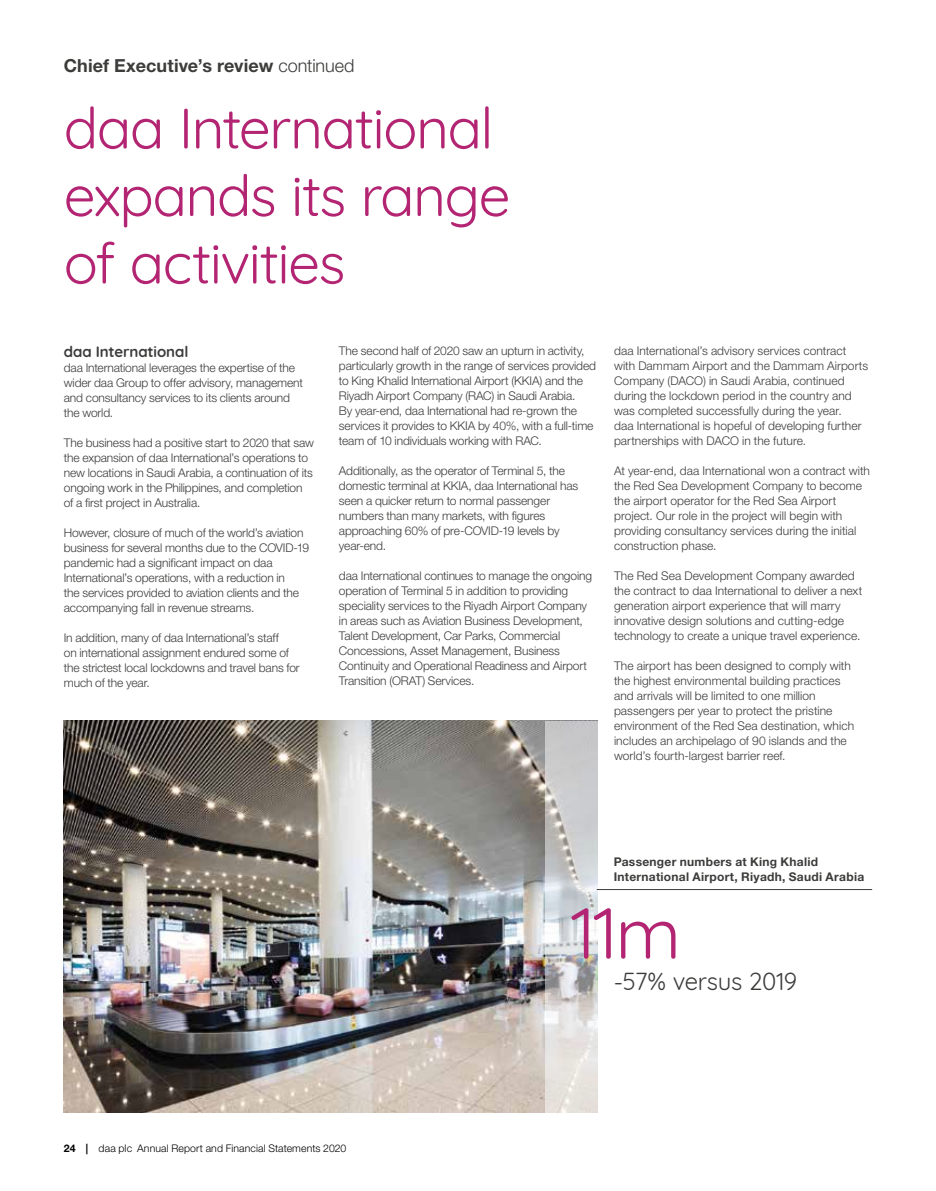
<style>
.page{position:relative;width:936px;height:1191px;background:#fff}
.page>*{position:absolute;margin:0;border:0;box-sizing:border-box;transform-origin:0 0}
.t1{font:72px "Quicksand";color:#b32572}
.t2{font:57px/67.5px "Quicksand";letter-spacing:-.025em;color:#b32572}
.t3{font:24px "Quicksand";letter-spacing:-.015em;color:#3c3c3b}
.t4{font:700 18px "Helvetica Neue LT Std";letter-spacing:.005em;color:#3c3c3b}
.t5{font:700 15px "Quicksand";letter-spacing:-.005em;color:#3c3c3b}
.t6{font:300 12px/15px "Helvetica Neue LT Std";letter-spacing:-.01em;color:#3c3c3b}
.t7{font:700 12px/15px "Helvetica Neue LT Std";letter-spacing:.025em;color:#3c3c3b}
.t8{font:300 10.5px "Helvetica Neue LT Std";letter-spacing:.01em;color:#000}
.s1{font-weight:300}
.s2{font-weight:700}
</style>
<div class="page">
<img style="left:64px;top:721px;width:481px;height:391px">
<svg style="left:545px;top:721px;width:52px;height:391px;background:#d2d2d2"></svg>
<hr style="left:596px;top:889px;width:276px;height:1px;background:#3c3c3b">
<h3 class="t4" style="left:64px;top:55px;width:292px">Chief Executive’s review <span class="s1">continued</span></h3>
<h2 class="t2" style="left:64px;top:89px;width:448px">daa International expands its range of activities</h2>
<p class="t5" style="left:64px;top:339px;width:126px">daa International</p>
<p class="t6" style="left:64px;top:360px;width:241px">daa International leverages the expertise of the wider daa Group to offer advisory, management and consultancy services to its clients around the world.</p>
<p class="t6" style="left:64px;top:435px;width:252px">The business had a positive start to 2020 that saw the expansion of daa International’s operations to new locations in Saudi Arabia, a continuation of its ongoing work in the Philippines, and completion of a first project in Australia.</p>
<p class="t6" style="left:64px;top:525px;width:247px">However, closure of much of the world’s aviation business for several months due to the COVID-19 pandemic had a significant impact on daa International’s operations, with a reduction in<br>the services provided to aviation clients and the accompanying fall in revenue streams.</p>
<p class="t6" style="left:64px;top:630px;width:237px">In addition, many of daa International’s staff<br>on international assignment endured some of the strictest local lockdowns and travel bans for much of the year.</p>
<p class="t6" style="left:339px;top:343px;width:259px">The second half of 2020 saw an upturn in activity, particularly growth in the range of services provided to King Khalid International Airport (KKIA) and the Riyadh Airport Company (RAC) in Saudi Arabia.<br>By year-end, daa International had re-grown the services it provides to KKIA by 40%, with a full-time team of 10 individuals working with RAC.</p>
<p class="t6" style="left:339px;top:463px;width:241px">Additionally, as the operator of Terminal 5, the domestic terminal at KKIA, daa International has seen a quicker return to normal passenger numbers than many markets, with figures approaching 60% of pre-COVID-19 levels by year-end.</p>
<p class="t6" style="left:339px;top:568px;width:255px">daa International continues to manage the ongoing operation of Terminal 5 in addition to providing speciality services to the Riyadh Airport Company in areas such as Aviation Business Development, Talent Development, Car Parks, Commercial Concessions, Asset Management, Business Continuity and Operational Readiness and Airport Transition (ORAT) Services.</p>
<p class="t6" style="left:614px;top:343px;width:255px">daa International’s advisory services contract with Dammam Airport and the Dammam Airports Company (DACO) in Saudi Arabia, continued during the lockdown period in the country and was completed successfully during the year.<br>daa International is hopeful of developing further partnerships with DACO in the future.</p>
<p class="t6" style="left:614px;top:463px;width:257px">At year-end, daa International won a contract with the Red Sea Development Company to become the airport operator for the Red Sea Airport project. Our role in the project will begin with providing consultancy services during the initial construction phase.</p>
<p class="t6" style="left:614px;top:568px;width:250px">The Red Sea Development Company awarded the contract to daa International to deliver a next generation airport experience that will marry innovative design solutions and cutting-edge technology to create a unique travel experience.</p>
<p class="t6" style="left:614px;top:658px;width:241px">The airport has been designed to comply with the highest environmental building practices and arrivals will be limited to one million passengers per year to protect the pristine environment of the Red Sea destination, which includes an archipelago of 90 islands and the world’s fourth-largest barrier reef.</p>
<p class="t8" style="left:64px;top:1141px;width:284px"><span class="s2">24 |</span> daa plc Annual Report and Financial Statements 2020</p>
<p class="t7" style="left:613px;top:853px;width:252px">Passenger numbers at King Khalid<br>International Airport, Riyadh, Saudi Arabia</p>
<h1 class="t1" style="left:571px;top:877px;width:111px">11m</h1>
<h3 class="t3" style="left:613px;top:962px;width:185px">-57% versus 2019</h3>
</div>
